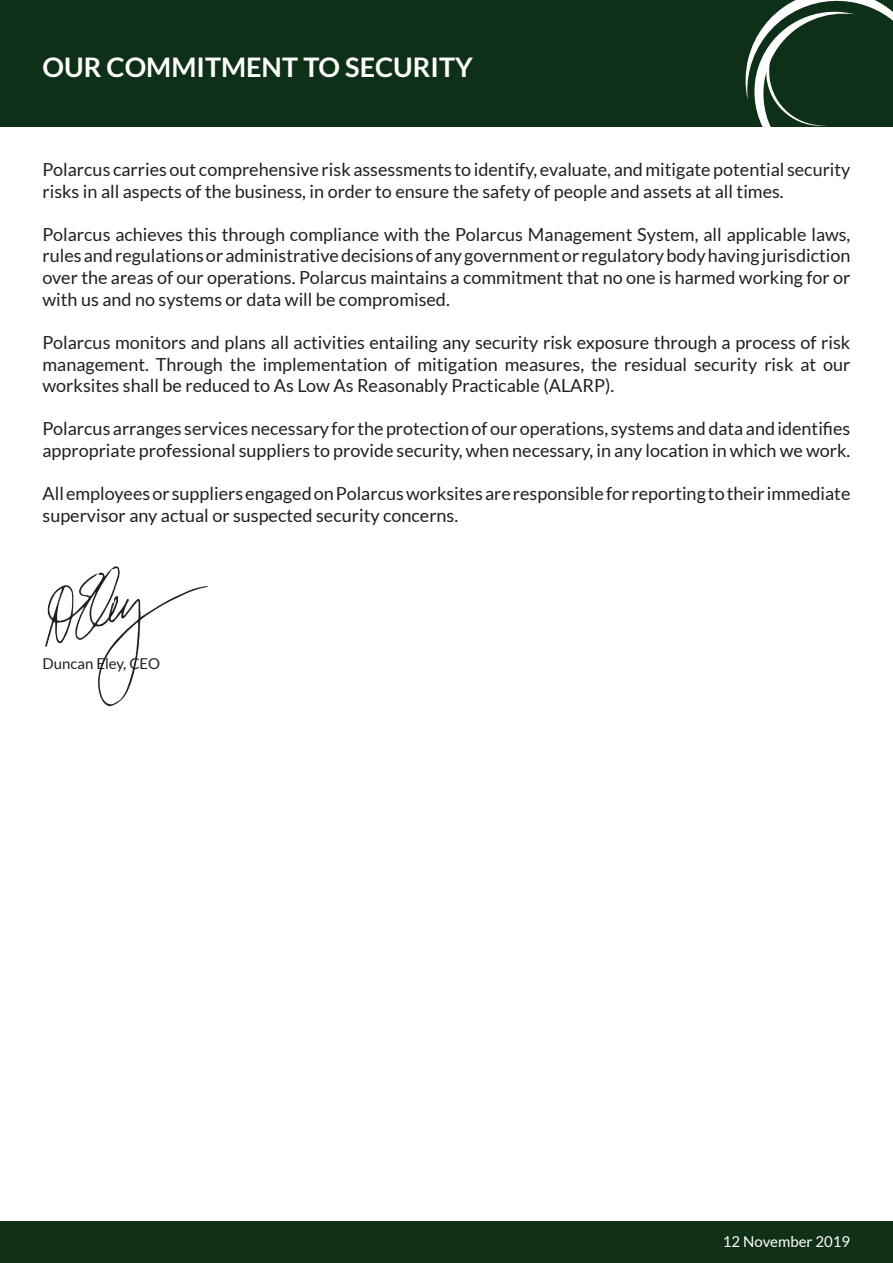
<style>
.page{position:relative;width:893px;height:1263px;background:#fff}
.page>*{position:absolute;margin:0;border:0;box-sizing:border-box;transform-origin:0 0}
.t1{font:700 27px "Lato";color:#fff}
.t2{font:18px/21.6px "Lato";color:#231f20}
.t3{font:15px "Lato";color:#fff}
.t4{font:15px "Lato";color:#231f20}
</style>
<div class="page">
<div style="left:0;top:1221px;width:893px;height:42px;background:#103018"></div>
<div style="left:0;top:0;width:893px;height:127px;background:#0f3018"></div>
<svg style="left:746px;top:0;width:147px;height:127px"></svg>
<img style="left:45px;top:566px;width:164px;height:141px">
<h1 class="t1" style="left:43px;top:51px;width:432px">OUR COMMITMENT TO SECURITY</h1>
<p class="t2" style="left:43px;top:159px;width:809px">Polarcus carries out comprehensive risk assessments to identify, evaluate, and mitigate potential security risks in all aspects of the business, in order to ensure the safety of people and assets at all times.</p>
<p class="t2" style="left:43px;top:223px;width:809px;text-align:justify">Polarcus achieves this through compliance with the Polarcus Management System, all applicable laws, rules and regulations or administrative decisions of any government or regulatory body having jurisdiction over the areas of our operations. Polarcus maintains a commitment that no one is harmed working for or with us and no systems or data will be compromised.</p>
<p class="t2" style="left:43px;top:331px;width:809px;text-align:justify">Polarcus monitors and plans all activities entailing any security risk exposure through a process of risk management. Through the implementation of mitigation measures, the residual security risk at our worksites shall be reduced to As Low As Reasonably Practicable (ALARP).</p>
<p class="t2" style="left:43px;top:418px;width:809px">Polarcus arranges services necessary for the protection of our operations, systems and data and identifies appropriate professional suppliers to provide security, when necessary, in any location in which we work.</p>
<p class="t2" style="left:43px;top:483px;width:809px">All employees or suppliers engaged on Polarcus worksites are responsible for reporting to their immediate supervisor any actual or suspected security concerns.</p>
<p class="t4" style="left:43px;top:655px;width:119px">Duncan Eley, CEO</p>
<p class="t3" style="left:723px;top:1233px;width:129px">12 November 2019</p>
</div>
